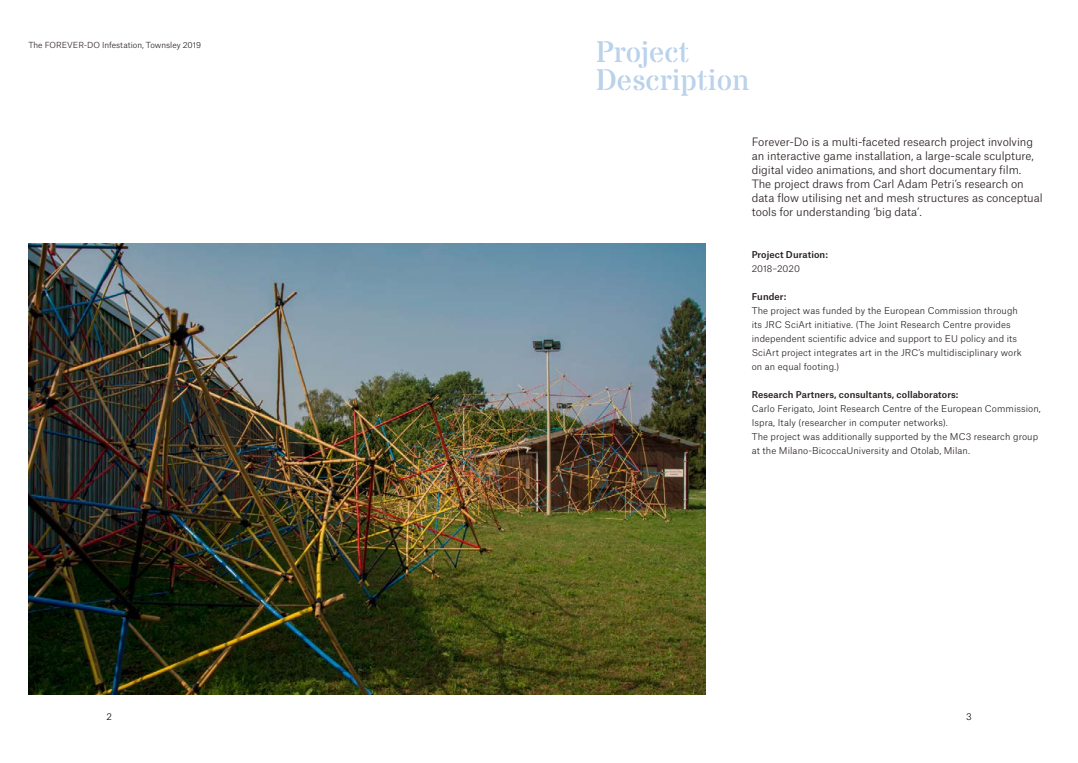
<style>
.page{position:relative;width:1078px;height:763px;background:#fff}
.page>*{position:absolute;margin:0;border:0;box-sizing:border-box;transform-origin:0 0}
.t1{font:30px/28px "Stardos Stencil";color:#bad2ea}
.t2{font:300 11px/14px "Atlas Grotesk";letter-spacing:-.005em;color:#261e1c}
.t3{font:300 9px/14px "Atlas Grotesk";letter-spacing:.01em;color:#261e1c}
.t4{font:500 9px "Atlas Grotesk";letter-spacing:.01em;color:#261e1c}
.t5{font:300 9px "Atlas Grotesk";color:#000}
.t6{font:300 8px "Atlas Grotesk";color:#261e1c}
</style>
<div class="page">
<img style="left:28px;top:243px;width:677px;height:451px">
<p class="t6" style="left:28px;top:39px;width:174px">The FOREVER-DO Infestation, Townsley 2019</p>
<h1 class="t1" style="left:595px;top:40px;width:155px">Project<br>Description</h1>
<p class="t2" style="left:751px;top:134px;width:292px">Forever-Do is a multi-faceted research project involving an interactive game installation, a large-scale sculpture, digital video animations, and short documentary film.<br>The project draws from Carl Adam Petri’s research on data flow utilising net and mesh structures as conceptual tools for understanding ‘big data’.</p>
<p class="t4" style="left:751px;top:247px;width:78px">Project Duration:</p>
<p class="t3" style="left:751px;top:261px;width:50px">2018–2020</p>
<p class="t4" style="left:751px;top:289px;width:36px">Funder:</p>
<p class="t3" style="left:751px;top:303px;width:271px">The project was funded by the European Commission through its JRC SciArt initiative. (The Joint Research Centre provides independent scientific advice and support to EU policy and its SciArt project integrates art in the JRC’s multidisciplinary work on an equal footing.)</p>
<p class="t4" style="left:751px;top:387px;width:208px">Research Partners, consultants, collaborators:</p>
<p class="t3" style="left:751px;top:401px;width:290px">Carlo Ferigato, Joint Research Centre of the European Commission, Ispra, Italy (researcher in computer networks).<br>The project was additionally supported by the MC3 research group at the Milano-BicoccaUniversity and Otolab, Milan.</p>
<p class="t5" style="left:106px;top:710px;width:7px">2</p>
<p class="t5" style="left:965px;top:710px;width:7px">3</p>
</div>
